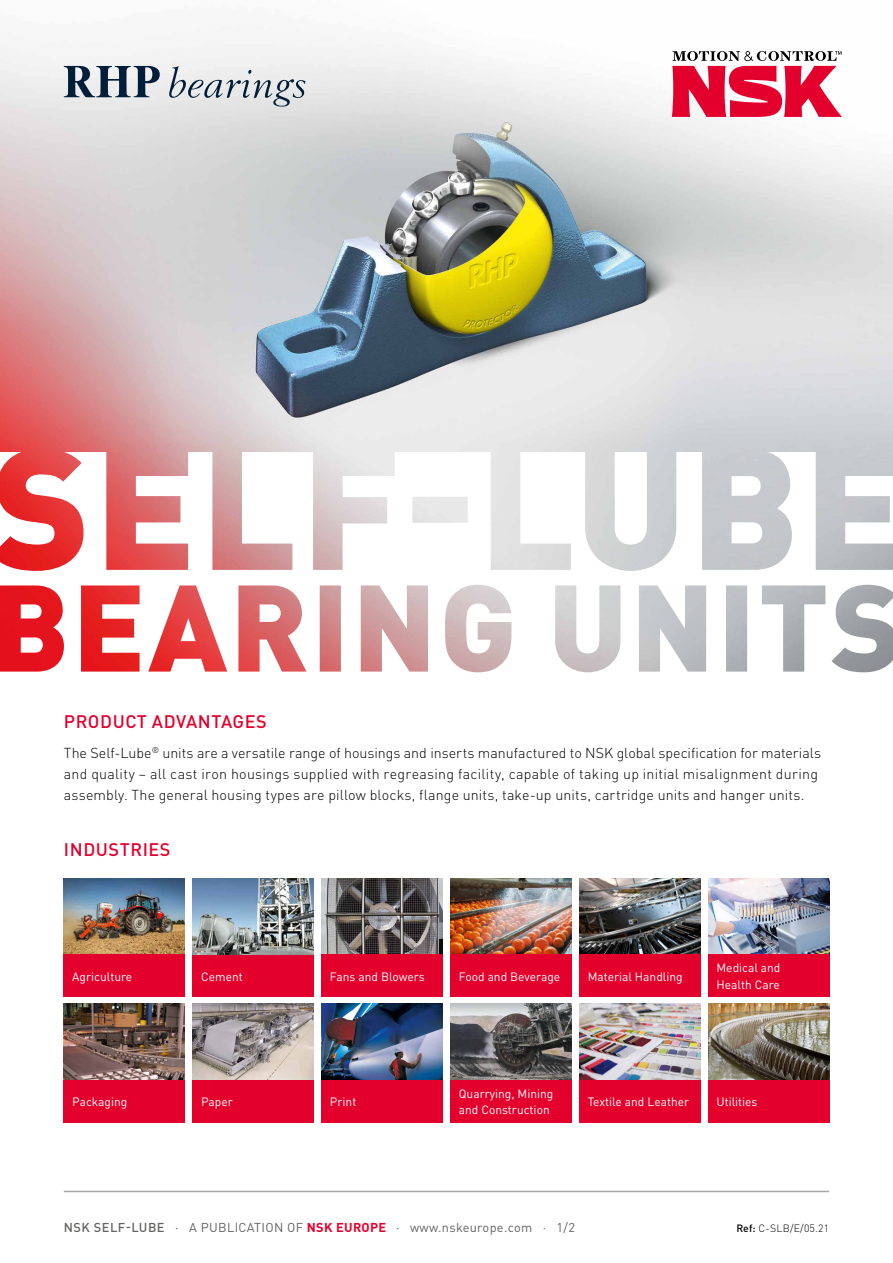
<style>
.page{position:relative;width:893px;height:1263px;background:#fff}
.page>*{position:absolute;margin:0;border:0;box-sizing:border-box;transform-origin:0 0}
.t1{font:500 18px "DIN Pro";letter-spacing:.03em;color:#e4002c}
.t2{font:300 14.25px/21px "DIN Pro";letter-spacing:.01em;color:#000}
.t3{font:12.75px "DIN Pro";letter-spacing:.025em;color:#636362}
.t4{font:12px/16.5px "DIN Pro";color:#fff}
.t5{font:300 10.5px "DIN Pro";letter-spacing:.02em;color:#000}
.s1{font-weight:500}
.s2{font-weight:700;color:#e4002c}
</style>
<div class="page">
<img style="left:0;top:44px;width:893px;height:405px">
<svg style="left:672px;top:51px;width:170px;height:66px"></svg>
<img style="left:64px;top:878px;width:121px;height:77px">
<img style="left:64px;top:1003px;width:121px;height:77px">
<img style="left:321px;top:878px;width:122px;height:77px">
<img style="left:321px;top:1003px;width:122px;height:77px">
<img style="left:579px;top:878px;width:121px;height:77px">
<img style="left:579px;top:1003px;width:121px;height:77px">
<img style="left:193px;top:1003px;width:121px;height:77px">
<img style="left:450px;top:878px;width:121px;height:77px">
<img style="left:450px;top:1003px;width:121px;height:77px">
<img style="left:708px;top:878px;width:121px;height:77px">
<img style="left:708px;top:1003px;width:121px;height:77px">
<hr style="left:64px;top:1191px;width:765px;height:1px;background:#a7a7a8">
<div style="left:64px;top:955px;width:121px;height:42px;background:#e4002c"></div>
<div style="left:64px;top:1080px;width:121px;height:43px;background:#e4002c"></div>
<div style="left:450px;top:955px;width:121px;height:42px;background:#e4002c"></div>
<div style="left:450px;top:1080px;width:121px;height:43px;background:#e4002c"></div>
<div style="left:321px;top:955px;width:122px;height:42px;background:#e4002c"></div>
<div style="left:321px;top:1080px;width:122px;height:43px;background:#e4002c"></div>
<div style="left:708px;top:955px;width:121px;height:42px;background:#e4002c"></div>
<div style="left:708px;top:1080px;width:121px;height:43px;background:#e4002c"></div>
<div style="left:193px;top:955px;width:121px;height:42px;background:#e4002c"></div>
<div style="left:193px;top:1080px;width:121px;height:43px;background:#e4002c"></div>
<div style="left:579px;top:955px;width:121px;height:42px;background:#e4002c"></div>
<div style="left:579px;top:1080px;width:121px;height:43px;background:#e4002c"></div>
<svg style="left:64px;top:66px;width:96px;height:31px"></svg>
<svg style="left:169px;top:66px;width:136px;height:41px;background:#c8ccd0"></svg>
<img style="left:0;top:449px;width:893px;height:223px">
<img style="left:193px;top:878px;width:121px;height:77px">
<p class="t1" style="left:64px;top:707px;width:204px">PRODUCT ADVANTAGES</p>
<p class="t2" style="left:64px;top:741px;width:759px">The Self-Lube<sup>®</sup> units are a versatile range of housings and inserts manufactured to NSK global specification for materials and quality – all cast iron housings supplied with regreasing facility, capable of taking up initial misalignment during assembly. The general housing types are pillow blocks, flange units, take-up units, cartridge units and hanger units.</p>
<p class="t1" style="left:64px;top:835px;width:108px">INDUSTRIES</p>
<p class="t4" style="left:72px;top:967px;width:61px">Agriculture</p>
<p class="t4" style="left:72px;top:1092px;width:57px">Packaging</p>
<p class="t4" style="left:201px;top:967px;width:43px">Cement</p>
<p class="t4" style="left:201px;top:1092px;width:33px">Paper</p>
<p class="t4" style="left:330px;top:967px;width:96px">Fans and Blowers</p>
<p class="t4" style="left:459px;top:967px;width:103px">Food and Beverage</p>
<p class="t4" style="left:588px;top:967px;width:97px">Material Handling</p>
<p class="t4" style="left:716px;top:958px;width:65px">Medical and<br>Health Care</p>
<p class="t4" style="left:330px;top:1092px;width:28px">Print</p>
<p class="t4" style="left:459px;top:1084px;width:96px">Quarrying, Mining and Construction</p>
<p class="t4" style="left:588px;top:1092px;width:103px">Textile and Leather</p>
<p class="t4" style="left:716px;top:1092px;width:43px">Utilities</p>
<p class="t3" style="left:64px;top:1217px;width:513px"><span class="s1">NSK SELF-LUBE</span> · A PUBLICATION OF <span class="s2">NSK EUROPE</span> · www.nskeurope.com · 1/2</p>
<p class="t5" style="left:736px;top:1220px;width:94px"><span class="s1">Ref:</span> C-SLB/E/05.21</p>
</div>
